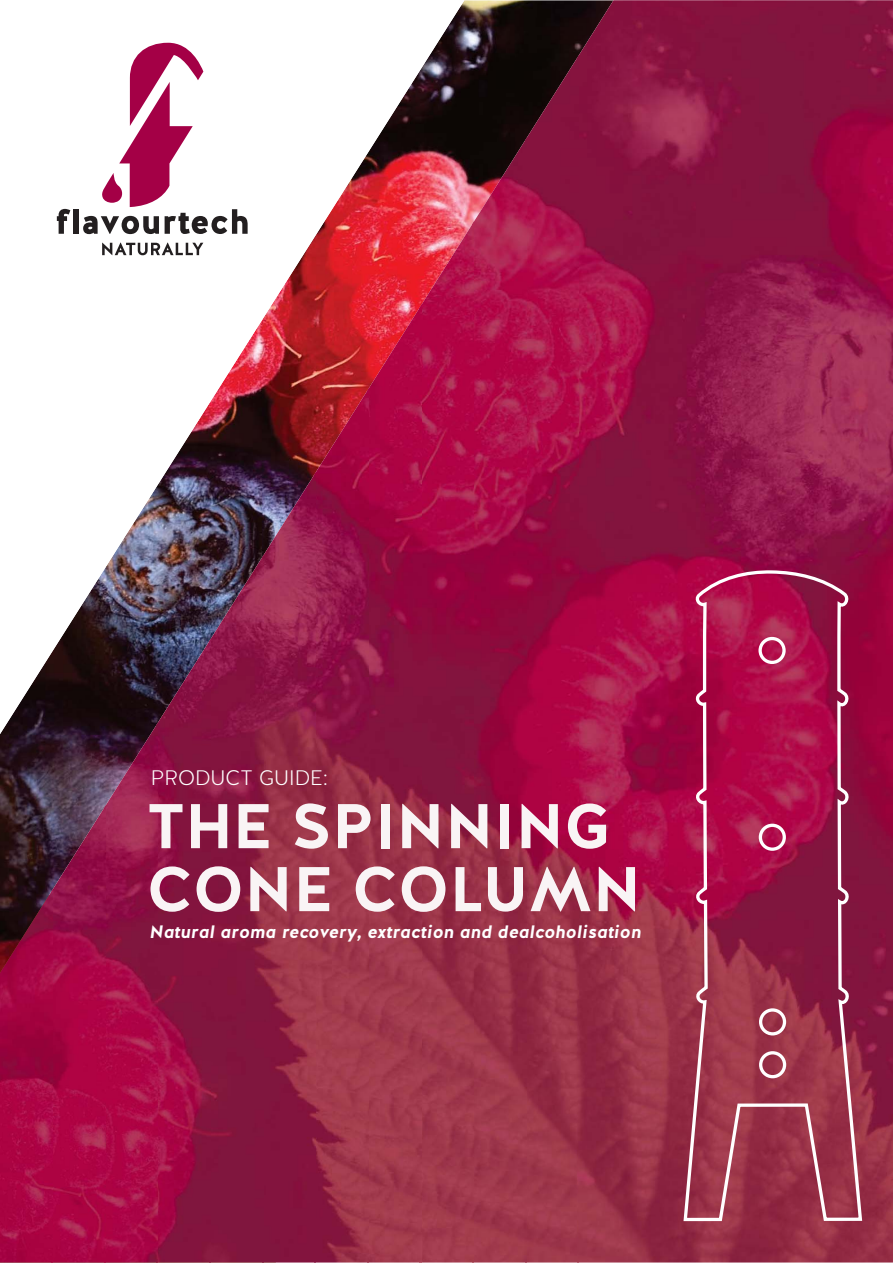
<style>
.page{position:relative;width:893px;height:1263px;background:#fff}
.page>*{position:absolute;margin:0;border:0;box-sizing:border-box;transform-origin:0 0}
.t1{font:700 63px/63px "Halis GR";color:#f9f4f5}
.t2{font:300 21px "Halis GR";color:#fff}
.t3{font:italic 700 18px "Halis GR";color:#fff}
</style>
<div class="page">
<img style="left:0;top:0;width:577px;height:889px">
<img style="left:577px;top:0;width:315px;height:1263px">
<img style="left:525px;top:52px;width:54px;height:1211px">
<img style="left:472px;top:104px;width:54px;height:1159px">
<img style="left:420px;top:210px;width:53px;height:1053px">
<img style="left:367px;top:262px;width:54px;height:1001px">
<img style="left:314px;top:367px;width:54px;height:896px">
<img style="left:262px;top:420px;width:54px;height:843px">
<img style="left:209px;top:526px;width:54px;height:737px">
<img style="left:157px;top:631px;width:53px;height:632px">
<img style="left:104px;top:683px;width:54px;height:580px">
<img style="left:51px;top:788px;width:54px;height:475px">
<img style="left:0;top:889px;width:53px;height:374px">
<svg style="left:57px;top:209px;width:13px;height:25px"></svg>
<div style="left:73px;top:209px;width:5px;height:25px;background:#231f20"></div>
<svg style="left:83px;top:43px;width:164px;height:191px"></svg>
<svg style="left:102px;top:243px;width:101px;height:12px"></svg>
<svg style="left:681px;top:568px;width:182px;height:655px;background:#a22850"></svg>
<p class="t2" style="left:151px;top:770px;width:179px">PRODUCT GUIDE:</p>
<h1 class="t1" style="left:147px;top:801px;width:496px">THE SPINNING<br>CONE COLUMN</h1>
<p class="t3" style="left:149px;top:925px;width:493px">Natural aroma recovery, extraction and dealcoholisation</p>
</div>
